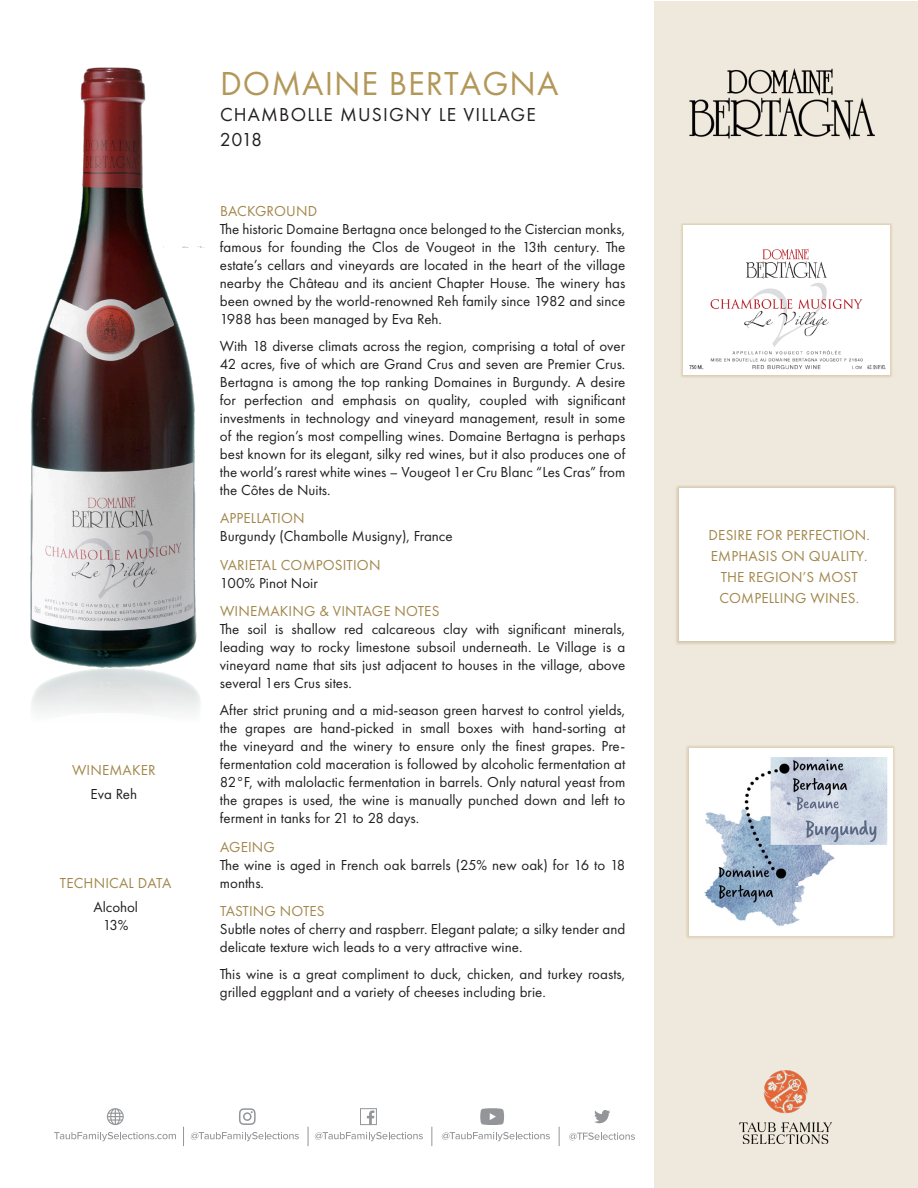
<style>
.page{position:relative;width:918px;height:1188px;background:#fff}
.page>*{position:absolute;margin:0;border:0;box-sizing:border-box;transform-origin:0 0}
._2_Producer_Name{font:34.5px "Futura PT";letter-spacing:.03em;color:#b39758}
._3_Wine_Name___Vint{font:19.5px/25.5px "Futura PT";letter-spacing:.06em;color:#231f20}
._5_Body_Text{font:15px/18px "Futura PT";color:#231f20;text-align:justify}
._4_Para_Header{font:15px "Futura PT";letter-spacing:.01em;color:#a2874c}
.Box_blurb_Text{font:15px/21px "Futura PT";letter-spacing:.01em;color:#a2874c}
.Winemkr___Tech_head{font:15px "Futura PT";letter-spacing:.01em;color:#a2874c}
.Winemkr___Tech_body{font:15px/18px "Futura PT";color:#231f20;text-align:center}
</style>
<div class="page">
<img style="left:30px;top:67px;width:175px;height:600px">
<div style="left:654px;top:1px;width:264px;height:1186px;background:#efe8dc"></div>
<div style="left:681px;top:223px;width:212px;height:155px;background:#dfd3ba"></div>
<img style="left:683px;top:225px;width:207px;height:150px">
<img style="left:689px;top:68px;width:186px;height:72px">
<div style="left:676px;top:485px;width:221px;height:160px;background:#a2874c;opacity:.65"></div>
<div style="left:679px;top:488px;width:215px;height:153px;background:#fff"></div>
<div style="left:685px;top:745px;width:211px;height:194px;background:#b39758;opacity:.65"></div>
<img style="left:689px;top:748px;width:203px;height:188px">
<img style="left:740px;top:1070px;width:91px;height:74px">
<svg style="left:569px;top:1132px;width:66px;height:8px"></svg>
<svg style="left:54px;top:1132px;width:122px;height:9px"></svg>
<svg style="left:191px;top:1132px;width:108px;height:9px"></svg>
<svg style="left:315px;top:1132px;width:108px;height:9px"></svg>
<svg style="left:442px;top:1132px;width:108px;height:9px"></svg>
<svg style="left:559px;top:1127px;width:1px;height:19px"></svg>
<svg style="left:308px;top:1127px;width:1px;height:19px"></svg>
<svg style="left:183px;top:1127px;width:1px;height:19px"></svg>
<svg style="left:360px;top:1108px;width:17px;height:17px"></svg>
<svg style="left:239px;top:1108px;width:17px;height:17px"></svg>
<svg style="left:432px;top:1127px;width:1px;height:19px"></svg>
<svg style="left:594px;top:1110px;width:16px;height:13px"></svg>
<svg style="left:107px;top:1108px;width:17px;height:17px"></svg>
<svg style="left:480px;top:1108px;width:24px;height:17px"></svg>
<p class="Winemkr___Tech_head" style="left:72px;top:761px;width:85px">WINEMAKER</p>
<p class="Winemkr___Tech_body" style="left:90px;top:785px;width:48px">Eva Reh</p>
<p class="Winemkr___Tech_head" style="left:60px;top:875px;width:113px">TECHNICAL DATA</p>
<p class="Winemkr___Tech_body" style="left:93px;top:898px;width:46px">Alcohol<br>13%</p>
<p class="_2_Producer_Name" style="left:220px;top:63px;width:340px">DOMAINE BERTAGNA</p>
<p class="_3_Wine_Name___Vint" style="left:220px;top:101px;width:317px">CHAMBOLLE MUSIGNY LE VILLAGE<br>2018</p>
<p class="_4_Para_Header" style="left:220px;top:202px;width:99px">BACKGROUND</p>
<p class="_5_Body_Text" style="left:220px;top:219px;width:407px">The historic Domaine Bertagna once belonged to the Cistercian monks, famous for founding the Clos de Vougeot in the 13th century. The estate’s cellars and vineyards are located in the heart of the village nearby the Château and its ancient Chapter House. The winery has been owned by the world-renowned Reh family since 1982 and since 1988 has been managed by Eva Reh.</p>
<p class="_5_Body_Text" style="left:220px;top:336px;width:407px">With 18 diverse climats across the region, comprising a total of over 42 acres, five of which are Grand Crus and seven are Premier Crus.<br>Bertagna is among the top ranking Domaines in Burgundy. A desire for perfection and emphasis on quality, coupled with significant investments in technology and vineyard management, result in some of the region’s most compelling wines. Domaine Bertagna is perhaps best known for its elegant, silky red wines, but it also produces one of the world’s rarest white wines – Vougeot 1er Cru Blanc “Les Cras” from the Côtes de Nuits.</p>
<p class="_4_Para_Header" style="left:220px;top:509px;width:86px">APPELLATION</p>
<p class="_5_Body_Text" style="left:220px;top:527px;width:234px">Burgundy (Chambolle Musigny), France</p>
<p class="_4_Para_Header" style="left:220px;top:556px;width:162px">VARIETAL COMPOSITION</p>
<p class="_5_Body_Text" style="left:220px;top:573px;width:99px">100% Pinot Noir</p>
<p class="_4_Para_Header" style="left:220px;top:602px;width:221px">WINEMAKING &amp; VINTAGE NOTES</p>
<p class="_5_Body_Text" style="left:220px;top:620px;width:407px">The soil is shallow red calcareous clay with significant minerals, leading way to rocky limestone subsoil underneath. Le Village is a vineyard name that sits just adjacent to houses in the village, above several 1ers Crus sites.</p>
<p class="_5_Body_Text" style="left:220px;top:701px;width:407px">After strict pruning and a mid-season green harvest to control yields, the grapes are hand-picked in small boxes with hand-sorting at the vineyard and the winery to ensure only the finest grapes. Pre&shy;fermentation cold maceration is followed by alcoholic fermentation at 82°F, with malolactic fermentation in barrels. Only natural yeast from the grapes is used, the wine is manually punched down and left to ferment in tanks for 21 to 28 days.</p>
<p class="_4_Para_Header" style="left:220px;top:838px;width:56px">AGEING</p>
<p class="_5_Body_Text" style="left:220px;top:855px;width:407px">The wine is aged in French oak barrels (25% new oak) for 16 to 18 months.</p>
<p class="_4_Para_Header" style="left:220px;top:902px;width:106px">TASTING NOTES</p>
<p class="_5_Body_Text" style="left:220px;top:920px;width:407px">Subtle notes of cherry and raspberr. Elegant palate; a silky tender and delicate texture wich leads to a very attractive wine.</p>
<p class="_5_Body_Text" style="left:220px;top:965px;width:407px">This wine is a great compliment to duck, chicken, and turkey roasts, grilled eggplant and a variety of cheeses including brie.</p>
<p class="Box_blurb_Text" style="left:709px;top:525px;width:163px">DESIRE FOR PERFECTION.</p>
<p class="Box_blurb_Text" style="left:711px;top:546px;width:158px">EMPHASIS ON QUALITY.</p>
<p class="Box_blurb_Text" style="left:719px;top:567px;width:141px">THE REGION’S MOST<br>COMPELLING WINES.</p>
</div>
